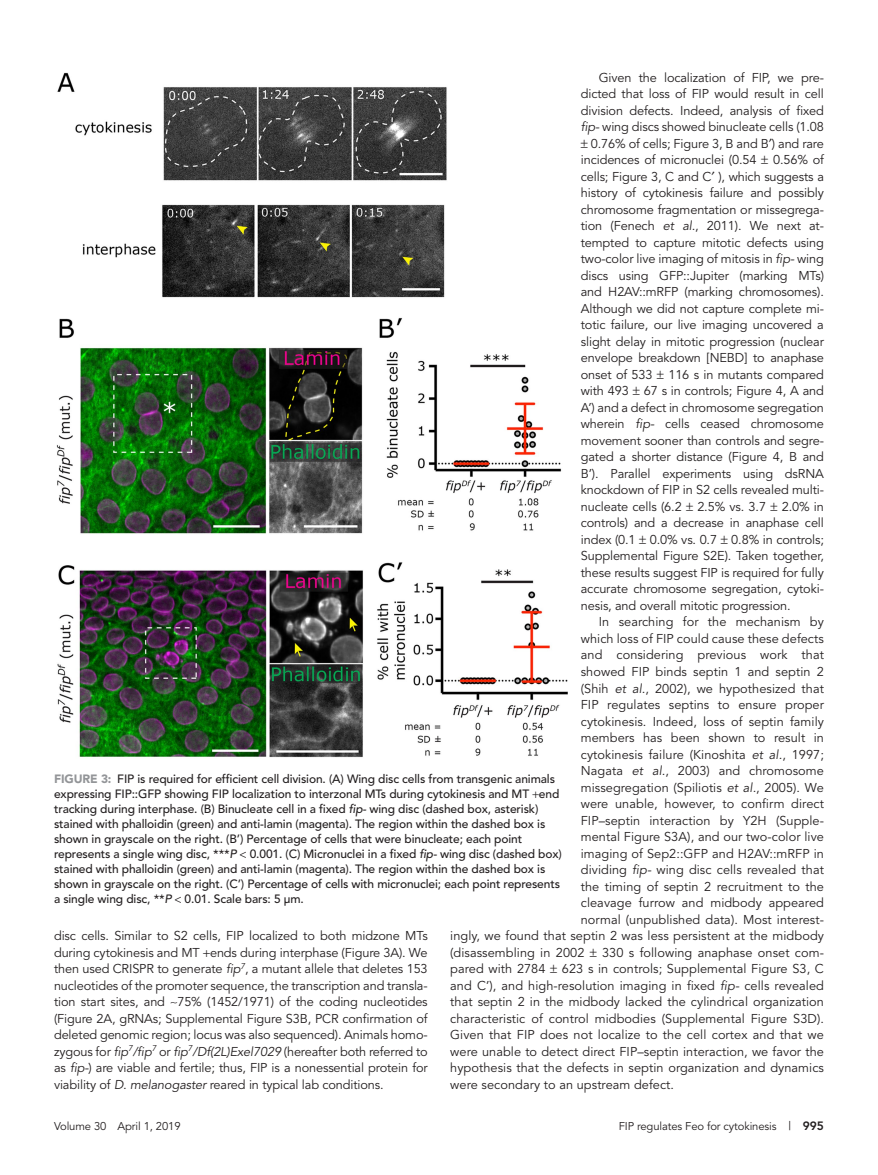
<style>
.page{position:relative;width:878px;height:1175px;background:#fff}
.page>*{position:absolute;margin:0;border:0;box-sizing:border-box;transform-origin:0 0}
.Para{font:12.75px/16.5px "Avenir";letter-spacing:.005em;color:#231f20;text-align:justify}
.ParaFL{font:12.75px/16.5px "Avenir";letter-spacing:-.01em;color:#231f20;text-align:justify}
.FigCaption{font:500 12px/15px "Avenir";letter-spacing:-.01em;color:#231f20}
.t1{font:11.25px "Avenir";letter-spacing:-.01em;color:#231f20}
.s1{font-style:italic}
.s2{font-weight:900;color:#939598}
.s3{font-size:12px}
.s4{font-weight:800;font-size:12px}
</style>
<div class="page">
<img style="left:56px;top:72px;width:511px;height:686px">
<p class="Para" style="left:598px;top:69px;width:227px">Given the localization of FIP, we pre-</p>
<p class="Para" style="left:580px;top:86px;width:244px">dicted that loss of FIP would result in cell</p>
<p class="Para" style="left:580px;top:102px;width:245px">division defects. Indeed, analysis of fixed</p>
<p class="Para" style="left:580px;top:119px;width:245px"><span class="s1">fip-</span> wing discs showed binucleate cells (1.08</p>
<p class="Para" style="left:591px;top:135px;width:234px">0.76% of cells; Figure 3, B and B ) and rare</p>
<p class="Para" style="left:580px;top:152px;width:177px">incidences of micronuclei (0.54</p>
<p class="Para" style="left:580px;top:152px;width:245px;text-indent:192px">0.56% of cells; Figure 3, C and C ), which suggests a history of cytokinesis failure and possibly chromosome fragmentation or missegrega&shy;tion (Fenech <span class="s1">et al.</span>, 2011). We next at&shy;tempted to capture mitotic defects using two-color live imaging of mitosis in <span class="s1">fip-</span> wing discs using GFP::Jupiter (marking MTs) and H2AV::mRFP (marking chromosomes).<br>Although we did not capture complete mi&shy;totic failure, our live imaging uncovered a slight delay in mitotic progression (nuclear envelope breakdown [NEBD] to anaphase onset of 533 116 s in mutants compared with 493 67 s in controls; Figure 4, A and A’) and a defect in chromosome segregation wherein <span class="s1">fip-</span> cells ceased chromosome movement sooner than controls and segre&shy;gated a shorter distance (Figure 4, B and B’). Parallel experiments using dsRNA knockdown of FIP in S2 cells revealed multi&shy;nucleate cells (6.2 2.5% vs. 3.7 2.0% in controls) and a decrease in anaphase cell index (0.1 0.0% vs. 0.7 0.8% in controls; Supplemental Figure S2E). Taken together, these results suggest FIP is required for fully accurate chromosome segregation, cytoki&shy;nesis, and overall mitotic progression.</p>
<p class="Para" style="left:598px;top:614px;width:227px">In searching for the mechanism by</p>
<p class="Para" style="left:580px;top:630px;width:244px">which loss of FIP could cause these defects</p>
<p class="Para" style="left:580px;top:647px;width:245px">and considering previous work that</p>
<p class="Para" style="left:580px;top:663px;width:245px">showed FIP binds septin 1 and septin 2</p>
<p class="Para" style="left:580px;top:680px;width:245px">(Shih <span class="s1">et al.</span>, 2002), we hypothesized that</p>
<p class="Para" style="left:580px;top:696px;width:244px">FIP regulates septins to ensure proper</p>
<p class="Para" style="left:580px;top:713px;width:245px">cytokinesis. Indeed, loss of septin family</p>
<p class="Para" style="left:580px;top:729px;width:244px">members has been shown to result in</p>
<p class="Para" style="left:580px;top:746px;width:244px">cytokinesis failure (Kinoshita <span class="s1">et al.</span>, 1997;</p>
<p class="Para" style="left:580px;top:762px;width:244px">Nagata <span class="s1">et al.</span>, 2003) and chromosome</p>
<p class="Para" style="left:580px;top:779px;width:244px">missegregation (Spiliotis <span class="s1">et al.</span>, 2005). We</p>
<p class="Para" style="left:580px;top:795px;width:244px">were unable, however, to confirm direct</p>
<p class="Para" style="left:580px;top:812px;width:245px">FIP–septin interaction by Y2H (Supple-</p>
<p class="Para" style="left:580px;top:828px;width:245px">mental Figure S3A), and our two-color live</p>
<p class="Para" style="left:580px;top:845px;width:245px">imaging of Sep2::GFP and H2AV::mRFP in</p>
<p class="Para" style="left:580px;top:861px;width:244px">dividing <span class="s1">fip-</span> wing disc cells revealed that</p>
<p class="Para" style="left:580px;top:878px;width:244px">the timing of septin 2 recruitment to the</p>
<p class="Para" style="left:580px;top:894px;width:245px">cleavage furrow and midbody appeared</p>
<p class="Para" style="left:580px;top:911px;width:245px">normal (unpublished data). Most interest-</p>
<p class="Para" style="left:450px;top:927px;width:375px">ingly, we found that septin 2 was less persistent at the midbody</p>
<p class="Para" style="left:450px;top:944px;width:136px">(disassembling in 2002</p>
<p class="Para" style="left:602px;top:944px;width:223px">330 s following anaphase onset com-</p>
<p class="Para" style="left:450px;top:960px;width:97px">pared with 2784</p>
<p class="FigCaption" style="left:54px;top:771px;width:509px"><span class="s2">FIGURE 3:</span> FIP is required for efficient cell division. (A) Wing disc cells from transgenic animals expressing FIP::GFP showing FIP localization to interzonal MTs during cytokinesis and MT end tracking during interphase. (B) Binucleate cell in a fixed <span class="s1">fip-</span> wing disc (dashed box, asterisk) stained with phalloidin (green) and anti-lamin (magenta). The region within the dashed box is shown in grayscale on the right. (B’) Percentage of cells that were binucleate; each point represents a single wing disc, ***<span class="s1">P</span> 0.001. (C) Micronuclei in a fixed <span class="s1">fip-</span> wing disc (dashed box) stained with phalloidin (green) and anti-lamin (magenta). The region within the dashed box is shown in grayscale on the right. (C’) Percentage of cells with micronuclei; each point represents a single wing disc, **<span class="s1">P</span> 0.01. Scale bars: 5 µm.</p>
<p class="ParaFL" style="left:54px;top:927px;width:375px">disc cells. Similar to S2 cells, FIP localized to both midzone MTs during cytokinesis and MT ends during interphase (Figure 3A). We then used CRISPR to generate <span class="s1">fip</span><sup>7</sup>, a mutant allele that deletes 153 nucleotides of the promoter sequence, the transcription and transla&shy;tion start sites, and ∼75% (1452/1971) of the coding nucleotides (Figure 2A, gRNAs; Supplemental Figure S3B, PCR confirmation of deleted genomic region; locus was also sequenced). Animals homo&shy;zygous for <span class="s1">fip</span><sup>7</sup><span class="s1">/fip</span><sup>7</sup> or <span class="s1">fip</span><sup>7</sup><span class="s1">/Df(2L)Exel7029</span> (hereafter both referred to as <span class="s1">fip-</span>) are viable and fertile; thus, FIP is a nonessential protein for viability of <span class="s1">D. melanogaster</span> reared in typical lab conditions.</p>
<p class="Para" style="left:450px;top:960px;width:375px;text-indent:112px">623 s in controls; Supplemental Figure S3, C and C’), and high-resolution imaging in fixed <span class="s1">fip-</span> cells revealed that septin 2 in the midbody lacked the cylindrical organization characteristic of control midbodies (Supplemental Figure S3D).<br>Given that FIP does not localize to the cell cortex and that we were unable to detect direct FIP–septin interaction, we favor the hypothesis that the defects in septin organization and dynamics were secondary to an upstream defect.</p>
<p class="t1" style="left:54px;top:1119px;width:128px">Volume 30 April 1, 2019</p>
<p class="t1" style="left:618px;top:1119px;width:207px">FIP regulates Feo for cytokinesis <span class="s3">|</span> <span class="s4">995</span></p>
</div>
